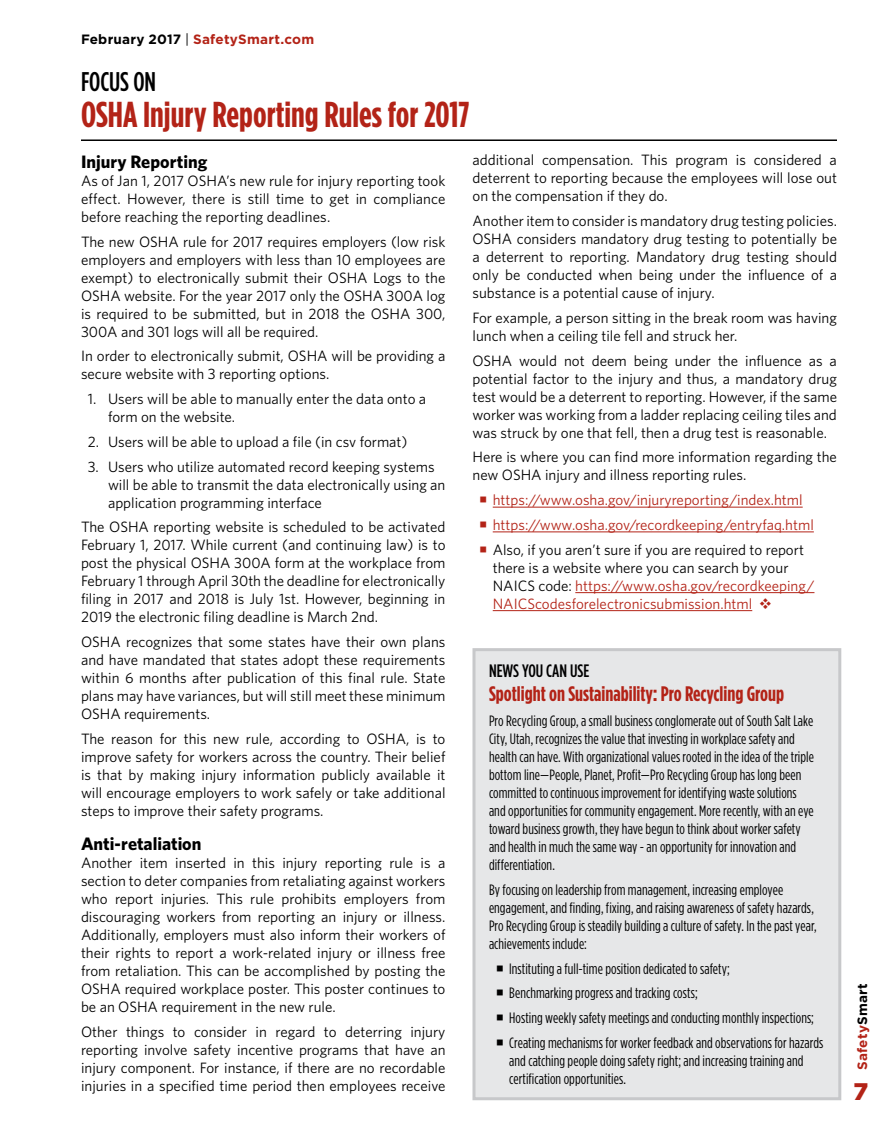
<style>
.page{position:relative;width:891px;height:1134px;background:#fff}
.page>*{position:absolute;margin:0;border:0;box-sizing:border-box;transform-origin:0 0}
.t1{font:700 condensed 36px "Gotham HTF";color:#b32317}
.t2{font:500 condensed 27px "Gotham HTF";color:#000}
.t3{font:900 24px "Gotham HTF";color:#b32317}
.t4{font:700 condensed 21px "Gotham HTF";color:#b32317}
.t5{font:700 18px "Whitney HTF";color:#000}
.t6{font:500 condensed 18px "Gotham HTF";color:#000}
.t7{font:15px/18px "Whitney HTF";color:#000;text-align:justify}
.t8{font:condensed 15px/18px "Gotham HTF";letter-spacing:.005em;color:#000}
.t9{font:15px/24.8px "Whitney HTF";color:#b32317}
.t10{font:700 13.5px "Gotham HTF";letter-spacing:.015em;color:#b32317}
.s1{color:#000}
.s2{font-weight:400;color:#000}
.s3{color:#b32317}
</style>
<div class="page">
<hr style="left:81px;top:139px;width:756px;height:2px;background:#000">
<hr style="left:493px;top:507px;width:310px;height:1px;background:#b32317">
<hr style="left:493px;top:532px;width:321px;height:1px;background:#b32317">
<hr style="left:575px;top:592px;width:239px;height:1px;background:#b32317">
<hr style="left:493px;top:610px;width:259px;height:1px;background:#b32317">
<div style="left:474px;top:650px;width:366px;height:449px;background:#e6e7e8"></div>
<div style="left:472px;top:648px;width:369px;height:452px;border:3px solid #c7c8ca"></div>
<p class="t10" style="left:81px;top:32px;width:235px"><span class="s1">February 2017</span> <span class="s2">|</span> SafetySmart.com</p>
<h2 class="t2" style="left:81px;top:66px;width:64px">FOCUS ON</h2>
<h1 class="t1" style="left:81px;top:94px;width:390px">OSHA Injury Reporting Rules for 2017</h1>
<p class="t5" style="left:81px;top:151px;width:128px">Injury Reporting</p>
<p class="t7" style="left:81px;top:171px;width:366px">As of Jan 1, 2017 OSHA’s new rule for injury reporting took effect. However, there is still time to get in compliance before reaching the reporting deadlines.</p>
<p class="t7" style="left:81px;top:232px;width:366px">The new OSHA rule for 2017 requires employers (low risk employers and employers with less than 10 employees are exempt) to electronically submit their OSHA Logs to the OSHA website. For the year 2017 only the OSHA 300A log is required to be submitted, but in 2018 the OSHA 300, 300A and 301 logs will all be required.</p>
<p class="t7" style="left:81px;top:347px;width:366px">In order to electronically submit, OSHA will be providing a secure website with 3 reporting options.</p>
<p class="t7" style="left:108px;top:390px;width:320px;text-indent:-20px">1. Users will be able to manually enter the data onto a form on the website.</p>
<p class="t7" style="left:88px;top:432px;width:321px">2. Users will be able to upload a file (in csv format)</p>
<p class="t7" style="left:108px;top:457px;width:339px;text-align:left;text-indent:-20px">3. Users who utilize automated record keeping systems will be able to transmit the data electronically using an application programming interface</p>
<p class="t7" style="left:81px;top:518px;width:366px">The OSHA reporting website is scheduled to be activated February 1, 2017. While current (and continuing law) is to post the physical OSHA 300A form at the workplace from February 1 through April 30th the deadline for electronically filing in 2017 and 2018 is July 1st. However, beginning in 2019 the electronic filing deadline is March 2nd.</p>
<p class="t7" style="left:81px;top:633px;width:366px">OSHA recognizes that some states have their own plans and have mandated that states adopt these requirements within 6 months after publication of this final rule. State plans may have variances, but will still meet these minimum OSHA requirements.</p>
<p class="t7" style="left:81px;top:729px;width:366px">The reason for this new rule, according to OSHA, is to improve safety for workers across the country. Their belief is that by making injury information publicly available it will encourage employers to work safely or take additional steps to improve their safety programs.</p>
<p class="t5" style="left:81px;top:833px;width:122px">Anti-retaliation</p>
<p class="t7" style="left:81px;top:854px;width:366px">Another item inserted in this injury reporting rule is a section to deter companies from retaliating against workers who report injuries. This rule prohibits employers from discouraging workers from reporting an injury or illness.<br>Additionally, employers must also inform their workers of their rights to report a work-related injury or illness free from retaliation. This can be accomplished by posting the OSHA required workplace poster. This poster continues to be an OSHA requirement in the new rule.</p>
<p class="t7" style="left:81px;top:1023px;width:366px">Other things to consider in regard to deterring injury reporting involve safety incentive programs that have an injury component. For instance, if there are no recordable injuries in a specified time period then employees receive</p>
<p class="t7" style="left:472px;top:151px;width:366px">additional compensation. This program is considered a deterrent to reporting because the employees will lose out on the compensation if they do.</p>
<p class="t7" style="left:472px;top:212px;width:366px">Another item to consider is mandatory drug testing policies.<br>OSHA considers mandatory drug testing to potentially be a deterrent to reporting. Mandatory drug testing should only be conducted when being under the influence of a substance is a potential cause of injury.</p>
<p class="t7" style="left:472px;top:308px;width:366px">For example, a person sitting in the break room was having lunch when a ceiling tile fell and struck her.</p>
<p class="t7" style="left:472px;top:351px;width:366px">OSHA would not deem being under the influence as a potential factor to the injury and thus, a mandatory drug test would be a deterrent to reporting. However, if the same worker was working from a ladder replacing ceiling tiles and was struck by one that fell, then a drug test is reasonable.</p>
<p class="t7" style="left:472px;top:448px;width:366px">Here is where you can find more information regarding the new OSHA injury and illness reporting rules.</p>
<p class="t9" style="left:493px;top:487px;width:323px">https://www.osha.gov/injuryreporting/index.html https://www.osha.gov/recordkeeping/entryfaq.html</p>
<p class="t7" style="left:493px;top:540px;width:323px;text-align:left">Also, if you aren’t sure if you are required to report there is a website where you can search by your NAICS code: <span class="s3">https://www.osha.gov/recordkeeping/ NAICScodesforelectronicsubmission.html</span> <span class="s3">❖</span></p>
<p class="t6" style="left:489px;top:661px;width:102px">NEWS YOU CAN USE</p>
<h3 class="t4" style="left:489px;top:682px;width:297px">Spotlight on Sustainability: Pro Recycling Group</h3>
<p class="t8" style="left:489px;top:712px;width:327px">Pro Recycling Group, a small business conglomerate out of South Salt Lake City, Utah, recognizes the value that investing in workplace safety and health can have. With organizational values rooted in the idea of the triple bottom line—People, Planet, Profit—Pro Recycling Group has long been committed to continuous improvement for identifying waste solutions and opportunities for community engagement. More recently, with an eye toward business growth, they have begun to think about worker safety and health in much the same way - an opportunity for innovation and differentiation.</p>
<p class="t8" style="left:489px;top:880px;width:329px">By focusing on leadership from management, increasing employee engagement, and finding, fixing, and raising awareness of safety hazards, Pro Recycling Group is steadily building a culture of safety. In the past year, achievements include:</p>
<p class="t8" style="left:509px;top:956px;width:316px;line-height:24.8px">Instituting a full-time position dedicated to safety;<br>Benchmarking progress and tracking costs;<br>Hosting weekly safety meetings and conducting monthly inspections; Creating mechanisms for worker feedback and observations for hazards</p>
<p class="t8" style="left:509px;top:1051px;width:296px">and catching people doing safety right; and increasing training and certification opportunities.</p>
<p class="t10" style="left:855px;top:1070px;width:88px;rotate:-90deg">Safety<span class="s1">Smart</span></p>
<h3 class="t3" style="left:854px;top:1078px;width:16px">7</h3>
</div>
